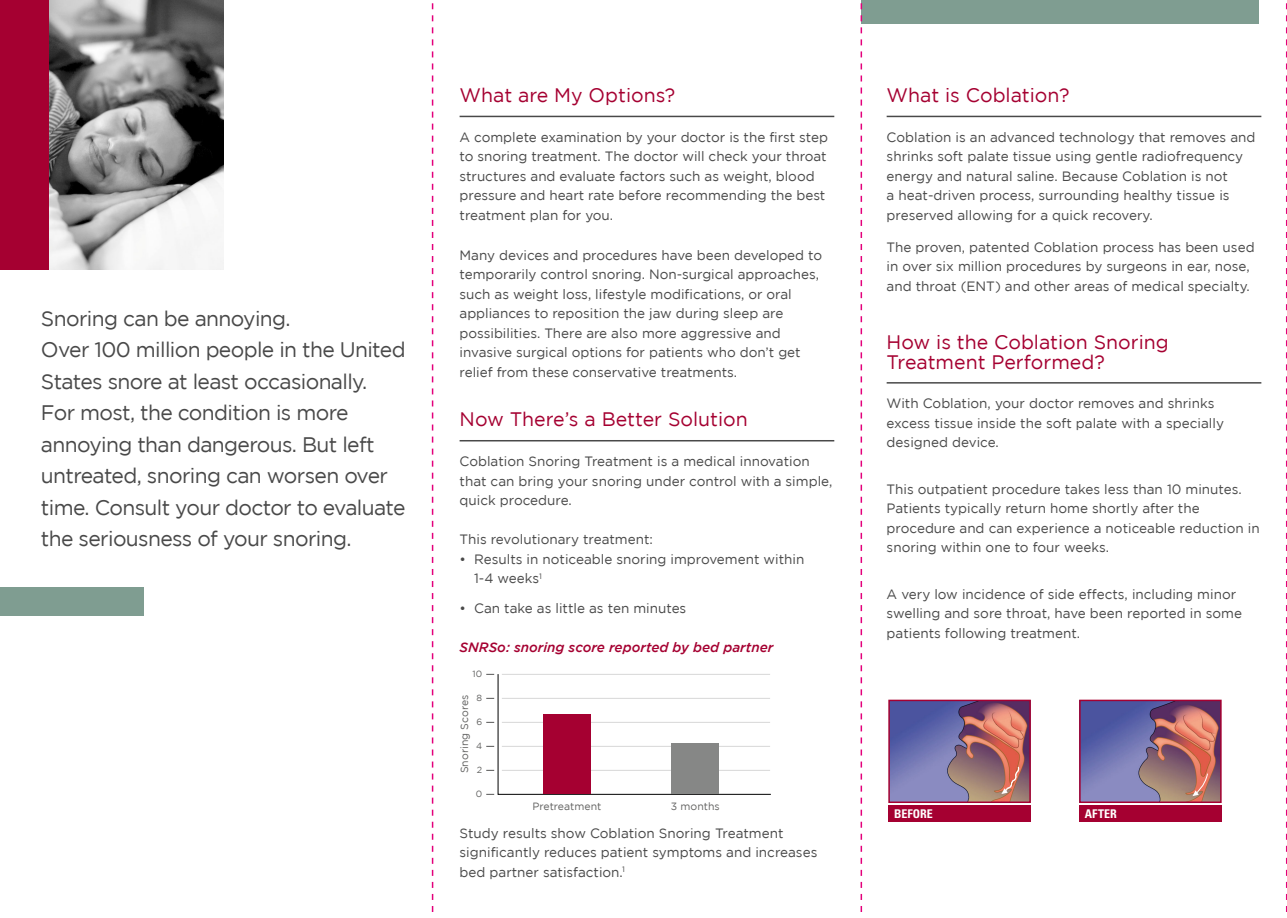
<style>
.page{position:relative;width:1287px;height:918px;background:#fff}
.page>*{position:absolute;margin:0;border:0;box-sizing:border-box;transform-origin:0 0}
.Intro{font:21px/31.5px "Gotham";letter-spacing:-.03em;color:#494949}
.Body_Copy{font:19.5px/19.5px "Gotham";color:#a50031}
.Headers{font:19.5px "Gotham";color:#a50031}
.Body_Copy-2{font:13.5px/19.5px "Gotham";color:#494949}
.t1{font:italic 500 13.5px "Gotham";color:#a50031}
.Subhead{font:700 condensed 12px "Univers LT Std";color:#fff}
.t2{font:10.5px "Gotham";color:#636362}
.t3{font:9px "Gotham";color:#636362}
</style>
<div class="page">
<hr style="left:459px;top:116px;width:375px;height:1px;background:#494949">
<hr style="left:459px;top:440px;width:375px;height:1px;background:#494949">
<div style="left:0;top:0;width:49px;height:270px;background:#a50031"></div>
<img style="left:49px;top:0;width:174px;height:270px">
<div style="left:861px;top:0;width:398px;height:23px;background:#7f9d91"></div>
<div style="left:0;top:587px;width:144px;height:29px;background:#7f9d91"></div>
<div style="left:1079px;top:805px;width:142px;height:17px;background:#a50031"></div>
<img style="left:1082px;top:703px;width:136px;height:97px">
<div style="left:1079px;top:700px;width:142px;height:103px;border:2px solid #a50031"></div>
<div style="left:888px;top:805px;width:143px;height:17px;background:#a50031"></div>
<img style="left:891px;top:703px;width:137px;height:97px">
<div style="left:888px;top:700px;width:143px;height:103px;border:2px solid #a50031"></div>
<svg style="left:1192px;top:773px;width:16px;height:23px"></svg>
<svg style="left:1001px;top:767px;width:18px;height:27px"></svg>
<hr style="left:886px;top:116px;width:375px;height:1px;background:#494949">
<hr style="left:886px;top:382px;width:375px;height:2px;background:#494949">
<svg style="left:486px;top:673px;width:285px;height:122px"></svg>
<div style="left:543px;top:714px;width:47px;height:80px;background:#a50031"></div>
<div style="left:671px;top:743px;width:48px;height:51px;background:#868786"></div>
<svg style="left:1286px;top:3px;width:1px;height:909px"></svg>
<svg style="left:860px;top:3px;width:2px;height:909px"></svg>
<svg style="left:432px;top:3px;width:1px;height:909px"></svg>
<p class="Intro" style="left:41px;top:302px;width:251px">Snoring can be annoying.</p>
<p class="Intro" style="left:41px;top:334px;width:366px">Over 100 million people in the United States snore at least occasionally.<br>For most, the condition is more annoying than dangerous. But left untreated, snoring can worsen over time. Consult your doctor to evaluate the seriousness of your snoring.</p>
<p class="Headers" style="left:459px;top:85px;width:217px">What are My Options?</p>
<p class="Body_Copy-2" style="left:459px;top:127px;width:370px">A complete examination by your doctor is the first step to snoring treatment. The doctor will check your throat structures and evaluate factors such as weight, blood pressure and heart rate before recommending the best treatment plan for you.</p>
<p class="Body_Copy-2" style="left:459px;top:245px;width:364px">Many devices and procedures have been developed to temporarily control snoring. Non-surgical approaches, such as weight loss, lifestyle modifications, or oral appliances to reposition the jaw during sleep are possibilities. There are also more aggressive and invasive surgical options for patients who don’t get relief from these conservative treatments.</p>
<p class="Body_Copy" style="left:459px;top:410px;width:290px">Now There’s a Better Solution</p>
<p class="Body_Copy-2" style="left:459px;top:452px;width:374px">Coblation Snoring Treatment is a medical innovation that can bring your snoring under control with a simple, quick procedure.</p>
<p class="Body_Copy-2" style="left:459px;top:530px;width:195px">This revolutionary treatment:</p>
<p class="Body_Copy-2" style="left:474px;top:549px;width:332px;text-indent:-15px">• Results in noticeable snoring improvement within<br>1-4 weeks<sup>1</sup></p>
<p class="Body_Copy-2" style="left:459px;top:599px;width:228px">• Can take as little as ten minutes</p>
<p class="t1" style="left:459px;top:639px;width:315px">SNRSo: snoring score reported by bed partner</p>
<p class="t3" style="left:473px;top:669px;width:11px">10</p>
<p class="t3" style="left:476px;top:693px;width:7px">8</p>
<p class="t3" style="left:476px;top:717px;width:7px">6</p>
<p class="t3" style="left:476px;top:741px;width:8px">4</p>
<p class="t3" style="left:477px;top:765px;width:7px">2</p>
<p class="t3" style="left:476px;top:789px;width:8px">0</p>
<p class="t2" style="left:532px;top:800px;width:70px">Pretreatment</p>
<p class="t2" style="left:671px;top:800px;width:50px">3 months</p>
<p class="t2" style="left:458px;top:773px;width:80px;rotate:-90deg">Snoring Scores</p>
<p class="Body_Copy-2" style="left:459px;top:823px;width:359px">Study results show Coblation Snoring Treatment significantly reduces patient symptoms and increases bed partner satisfaction.<sup>1</sup></p>
<p class="Body_Copy" style="left:886px;top:85px;width:184px">What is Coblation?</p>
<p class="Body_Copy-2" style="left:886px;top:127px;width:370px">Coblation is an advanced technology that removes and shrinks soft palate tissue using gentle radiofrequency energy and natural saline. Because Coblation is not<br>a heat-driven process, surrounding healthy tissue is preserved allowing for a quick recovery.</p>
<p class="Body_Copy-2" style="left:886px;top:237px;width:369px">The proven, patented Coblation process has been used in over six million procedures by surgeons in ear, nose, and throat (ENT) and other areas of medical specialty.</p>
<p class="Body_Copy" style="left:886px;top:332px;width:284px">How is the Coblation Snoring<br>Treatment Performed?</p>
<p class="Body_Copy-2" style="left:886px;top:394px;width:339px">With Coblation, your doctor removes and shrinks excess tissue inside the soft palate with a specially designed device.</p>
<p class="Body_Copy-2" style="left:886px;top:479px;width:374px">This outpatient procedure takes less than 10 minutes.<br>Patients typically return home shortly after the procedure and can experience a noticeable reduction in snoring within one to four weeks.</p>
<p class="Body_Copy-2" style="left:886px;top:584px;width:357px">A very low incidence of side effects, including minor swelling and sore throat, have been reported in some patients following treatment.</p>
<p class="Subhead" style="left:894px;top:806px;width:40px">BEFORE</p>
<p class="Subhead" style="left:1085px;top:806px;width:34px">AFTER</p>
</div>
